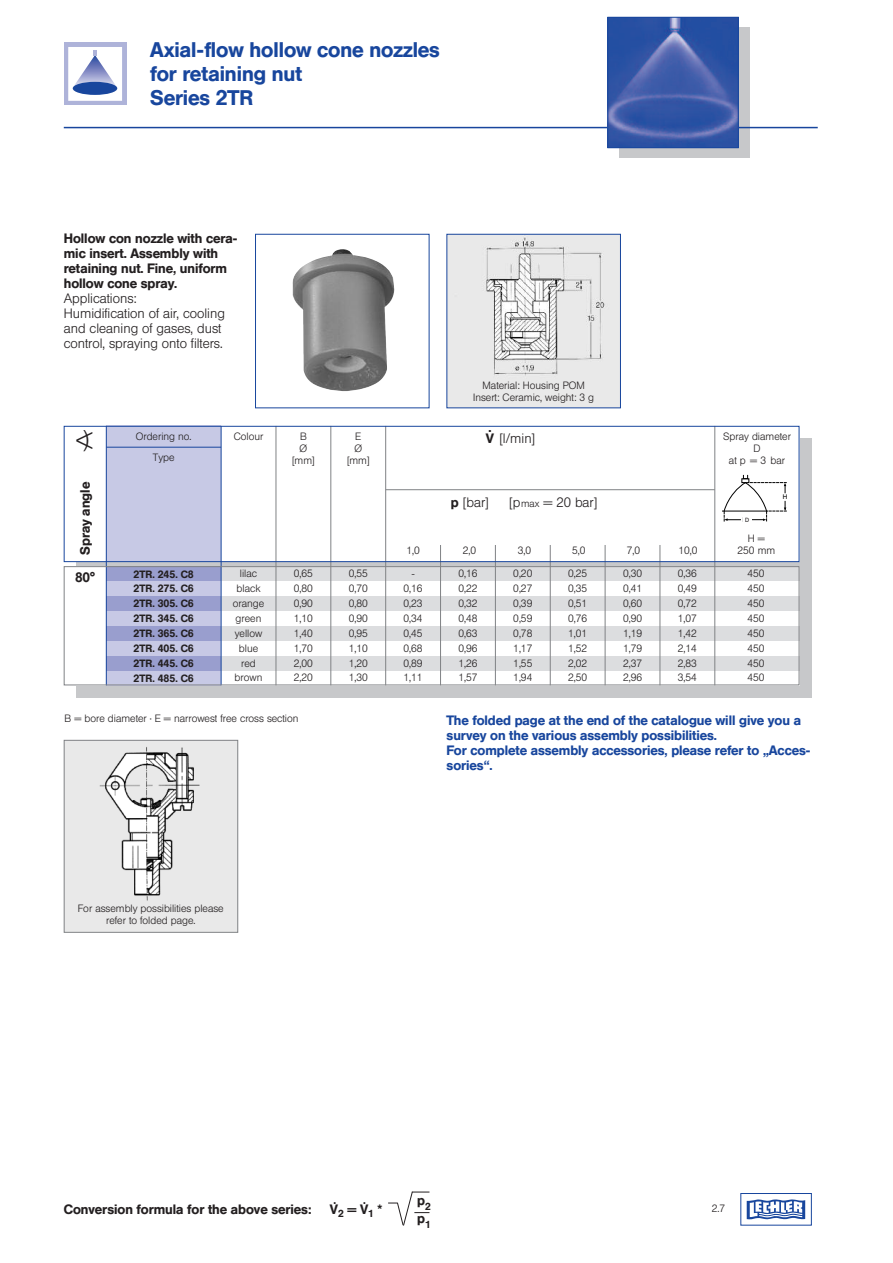
<style>
.page{position:relative;width:893px;height:1263px;background:#fff}
.page>*{position:absolute;margin:0;border:0;box-sizing:border-box;transform-origin:0 0}
.t1{font:300 24px "Helvetica BQ";color:#231f20}
.t2{font:500 21px/24px "Helvetica BQ";color:#18469d}
.t3{font:300 18px "Helvetica BQ";color:#231f20}
.t4{font:500 13.5px/15px "Helvetica BQ";color:#231f20}
.t5{font:500 13.5px/15px "Helvetica BQ";color:#18469d}
.t6{font:300 13.5px/15px "Helvetica BQ";color:#231f20}
.t7{font:300 10.5px/14.9px "Helvetica BQ";color:#231f20;text-align:center}
.t8{font:500 10.5px/14.9px "Helvetica BQ";color:#231f20;text-align:justify}
.t9{font:6.6px "Helvetica BQ";color:#000}
.t10{font:6px "Helvetica BQ";color:#231f20}
.s1{font-weight:500}
.s2{font-size:10.2px}
</style>
<div class="page">
<img style="left:292px;top:249px;width:102px;height:143px">
<div style="left:255px;top:234px;width:174px;height:174px;border:1px solid #18469d"></div>
<div style="left:64px;top:43px;width:62px;height:62px;background:#aeb3d9"></div>
<div style="left:70px;top:49px;width:50px;height:50px;background:#fff"></div>
<div style="left:68px;top:47px;width:54px;height:54px;border:3px solid #fff"></div>
<div style="left:73px;top:82px;width:44px;height:13px;background:#18469d;border-radius:50%"></div>
<svg style="left:73px;top:50px;width:44px;height:38px"></svg>
<img style="left:448px;top:236px;width:171px;height:170px">
<div style="left:446px;top:234px;width:175px;height:174px;border:1px solid #18469d"></div>
<div style="left:619px;top:27px;width:131px;height:131px;background:#c7c8ca"></div>
<hr style="left:64px;top:127px;width:754px;height:1px;background:#18469d">
<img style="left:610px;top:19px;width:127px;height:127px">
<div style="left:608px;top:17px;width:131px;height:131px;border:1px solid #18469d"></div>
<img style="left:66px;top:742px;width:170px;height:189px">
<div style="left:64px;top:740px;width:174px;height:193px;border:1px solid #808285"></div>
<div style="left:740px;top:1193px;width:72px;height:32px;border:1px solid #18469d"></div>
<svg style="left:747px;top:1199px;width:58px;height:21px"></svg>
<svg style="left:388px;top:1191px;width:41px;height:35px"></svg>
<div style="left:77px;top:438px;width:735px;height:259px;background:#c7c8ca"></div>
<div style="left:64px;top:566px;width:735px;height:119px;background:#fff"></div>
<div style="left:106px;top:655px;width:693px;height:15px;background:#dcdddf"></div>
<div style="left:106px;top:566px;width:693px;height:15px;background:#dcdddf"></div>
<div style="left:106px;top:596px;width:693px;height:15px;background:#dcdddf"></div>
<div style="left:106px;top:626px;width:693px;height:15px;background:#dcdddf"></div>
<div style="left:106px;top:566px;width:115px;height:119px;background:#c7c9e5"></div>
<div style="left:106px;top:566px;width:115px;height:15px;background:#999ece"></div>
<div style="left:106px;top:596px;width:115px;height:15px;background:#999ece"></div>
<div style="left:106px;top:626px;width:115px;height:15px;background:#999ece"></div>
<div style="left:64px;top:426px;width:735px;height:136px;background:#fff"></div>
<div style="left:106px;top:426px;width:115px;height:136px;background:#c7c9e5"></div>
<hr style="left:386px;top:489px;width:329px;height:1px;background:#808285">
<hr style="left:106px;top:447px;width:115px;height:1px;background:#18469d">
<hr style="left:722px;top:511px;width:46px;height:1px;background:#000">
<svg style="left:723px;top:475px;width:63px;height:46px"></svg>
<hr style="left:714px;top:426px;width:1px;height:259px;background:#808285">
<hr style="left:440px;top:545px;width:1px;height:140px;background:#808285">
<hr style="left:495px;top:545px;width:1px;height:140px;background:#808285">
<hr style="left:550px;top:545px;width:1px;height:140px;background:#808285">
<hr style="left:605px;top:545px;width:1px;height:140px;background:#808285">
<hr style="left:660px;top:545px;width:1px;height:140px;background:#808285">
<hr style="left:276px;top:426px;width:1px;height:259px;background:#808285">
<hr style="left:330px;top:426px;width:1px;height:259px;background:#808285">
<hr style="left:385px;top:426px;width:1px;height:259px;background:#808285">
<div style="left:106px;top:655px;width:115px;height:15px;background:#999ece"></div>
<hr style="left:106px;top:426px;width:1px;height:259px;background:#18469d">
<hr style="left:221px;top:426px;width:1px;height:259px;background:#18469d">
<div style="left:64px;top:566px;width:735px;height:119px;border:1px solid #808285"></div>
<div style="left:64px;top:426px;width:735px;height:136px;border:1px solid #18469d"></div>
<div style="left:743px;top:516px;width:8px;height:8px;background:#fff"></div>
<h2 class="t2" style="left:150px;top:38px;width:291px">Axial-flow hollow cone nozzles for retaining nut<br>Series 2TR</h2>
<p class="t4" style="left:64px;top:231px;width:175px">Hollow con nozzle with cera&shy;mic insert. Assembly with retaining nut. Fine, uniform hollow cone spray.</p>
<p class="t6" style="left:64px;top:291px;width:163px">Applications:<br>Humidification of air, cooling and cleaning of gases, dust control, spraying onto filters.</p>
<h1 class="t1" style="left:77px;top:427px;width:18px">&lt;)</h1>
<p class="t4" style="left:78px;top:555px;width:74px;rotate:-90deg">Spray angle</p>
<p class="t7" style="left:136px;top:426px;width:57px;line-height:21.3px">Ordering no.<br>Type</p>
<p class="t7" style="left:234px;top:429px;width:31px">Colour</p>
<p class="t7" style="left:473px;top:379px;width:122px;line-height:12px">Material: Housing POM<br>Insert: Ceramic, weight: 3 g</p>
<p class="t4" style="left:488px;top:420px;width:5px">.</p>
<p class="t7" style="left:292px;top:430px;width:25px;line-height:12px">B<br>Ø [mm]</p>
<p class="t7" style="left:347px;top:430px;width:25px;line-height:12px">E<br>Ø [mm]</p>
<p class="t6" style="left:486px;top:431px;width:51px"><span class="s1">V</span> [l/min]</p>
<p class="t7" style="left:723px;top:430px;width:69px;line-height:12px">Spray diameter<br>D<br>atp =3 bar</p>
<p class="t6" style="left:451px;top:495px;width:40px"><span class="s1">p</span> [bar]</p>
<p class="t6" style="left:509px;top:495px;width:90px">[p<span class="s2">max</span> = 20 bar]</p>
<p class="t9" style="left:783px;top:494px;width:6px">H</p>
<p class="t9" style="left:743px;top:516px;width:6px">B</p>
<p class="t10" style="left:745px;top:517px;width:6px">D</p>
<p class="t7" style="left:748px;top:531px;width:19px">H =</p>
<p class="t7" style="left:406px;top:543px;width:15px">1,0</p>
<p class="t7" style="left:463px;top:543px;width:15px">2,0</p>
<p class="t7" style="left:518px;top:543px;width:15px">3,0</p>
<p class="t7" style="left:572px;top:543px;width:15px">5,0</p>
<p class="t7" style="left:627px;top:543px;width:15px">7,0</p>
<p class="t7" style="left:678px;top:543px;width:21px">10,0</p>
<p class="t7" style="left:738px;top:543px;width:39px">250 mm</p>
<p class="t4" style="left:75px;top:569px;width:21px">80°</p>
<p class="t7" style="left:233px;top:566px;width:33px">lilac black orange green yellow blue red brown</p>
<p class="t7" style="left:294px;top:566px;width:21px;text-align:justify">0,65<br>0,80<br>0,90<br>1,10<br>1,40<br>1,70<br>2,00<br>2,20</p>
<p class="t7" style="left:349px;top:566px;width:21px;text-align:justify">0,55<br>0,70<br>0,80<br>0,90<br>0,95<br>1,10<br>1,20<br>1,30</p>
<p class="t7" style="left:404px;top:566px;width:21px">-<br>0,16<br>0,23<br>0,34<br>0,45<br>0,68<br>0,89<br>1,11</p>
<p class="t7" style="left:458px;top:566px;width:21px;text-align:justify">0,16<br>0,22<br>0,32<br>0,48<br>0,63<br>0,96<br>1,26<br>1,57</p>
<p class="t7" style="left:513px;top:566px;width:21px;text-align:justify">0,20<br>0,27<br>0,39<br>0,59<br>0,78<br>1,17<br>1,55<br>1,94</p>
<p class="t7" style="left:568px;top:566px;width:21px;text-align:justify">0,25<br>0,35<br>0,51<br>0,76<br>1,01<br>1,52<br>2,02<br>2,50</p>
<p class="t7" style="left:623px;top:566px;width:21px;text-align:justify">0,30<br>0,41<br>0,60<br>0,90<br>1,19<br>1,79<br>2,37<br>2,96</p>
<p class="t7" style="left:678px;top:566px;width:21px;text-align:justify">0,36<br>0,49<br>0,72<br>1,07<br>1,42<br>2,14<br>2,83<br>3,54</p>
<p class="t7" style="left:747px;top:566px;width:19px;text-align:justify">450<br>450<br>450<br>450<br>450<br>450<br>450<br>450</p>
<p class="t8" style="left:134px;top:566px;width:62px">2TR. 245. C8<br>2TR. 275. C6<br>2TR. 305. C6<br>2TR. 345. C6<br>2TR. 365. C6<br>2TR. 405. C6<br>2TR. 445. C6<br>2TR. 485. C6</p>
<p class="t7" style="left:65px;top:711px;width:235px">B = bore diameter · E = narrowest free cross section</p>
<p class="t5" style="left:447px;top:712px;width:365px">The folded page at the end of the catalogue will give you a survey on the various assembly possibilities.<br>For complete assembly accessories, please refer to „Acces&shy;sories“.</p>
<p class="t7" style="left:78px;top:902px;width:147px;line-height:12px">For assembly possibilities please refer to folded page.</p>
<p class="t4" style="left:417px;top:1191px;width:15px;line-height:18px">p<sub>2 </sub>p<sub>1</sub></p>
<h3 class="t3" style="left:333px;top:1187px;width:5px">.</h3>
<h3 class="t3" style="left:363px;top:1187px;width:5px">.</h3>
<p class="t4" style="left:64px;top:1202px;width:249px">Conversion formula for the above series:</p>
<p class="t4" style="left:330px;top:1202px;width:54px">V<sub>2</sub>=V<sub>1</sub>*</p>
<p class="t7" style="left:712px;top:1201px;width:15px">2.7</p>
</div>
